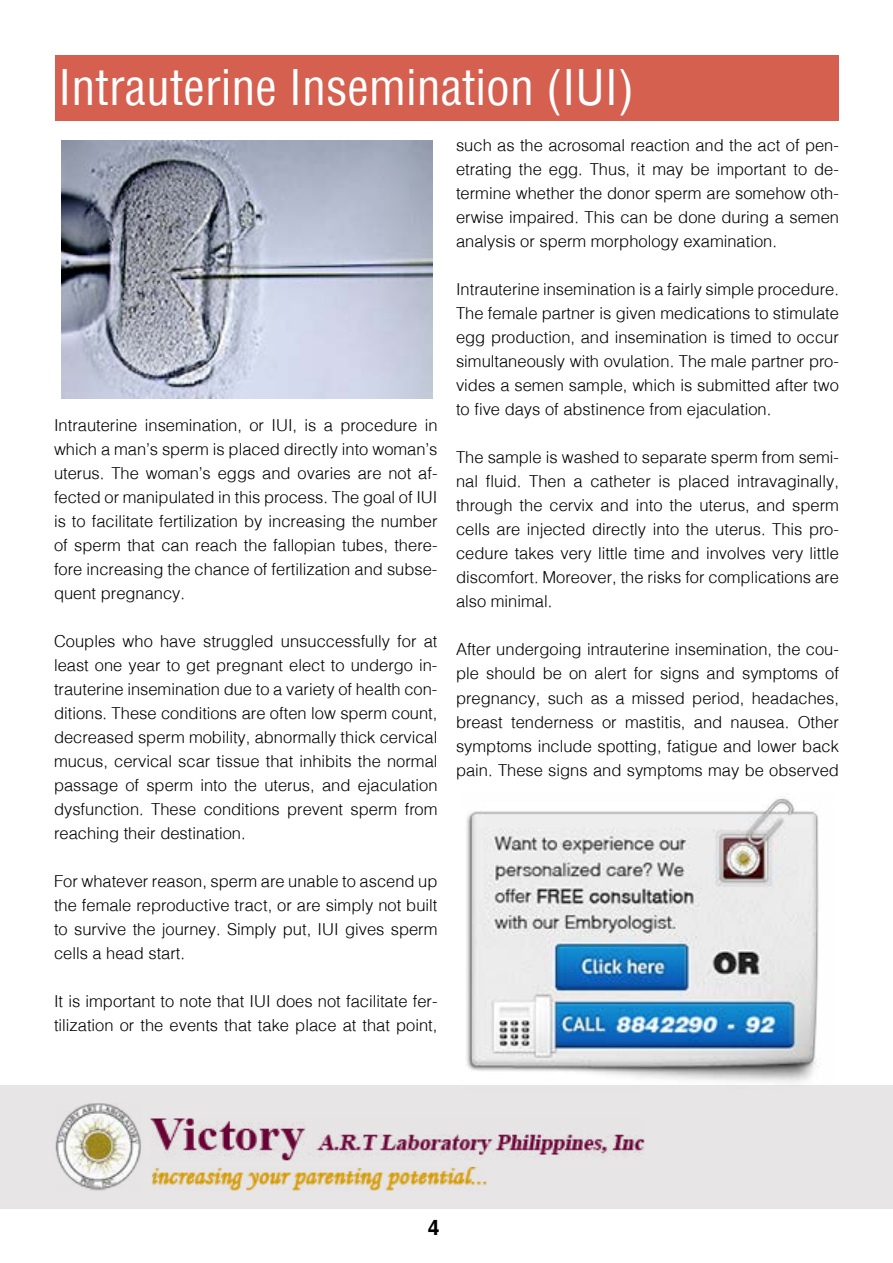
<style>
.page{position:relative;width:893px;height:1263px;background:#fff}
.page>*{position:absolute;margin:0;border:0;box-sizing:border-box;transform-origin:0 0}
.t1{font:condensed 48px "Helvetica";color:#fff}
.t2{font:700 21px "Helvetica";color:#000}
.t3{font:300 16.5px/24px "Helv";color:#000;text-align:justify}
</style>
<div class="page">
<div style="left:0;top:1086px;width:893px;height:123px;background:#e7e5e6"></div>
<img style="left:55px;top:1103px;width:590px;height:88px">
<img style="left:449px;top:797px;width:390px;height:289px">
<div style="left:55px;top:55px;width:784px;height:66px;background:#d66050"></div>
<img style="left:61px;top:140px;width:372px;height:259px">
<h1 class="t1" style="left:58px;top:56px;width:577px">Intrauterine Insemination (IUI)</h1>
<p class="t3" style="left:54px;top:412px;width:385px">Intrauterine insemination, or IUI, is a procedure in which a man’s sperm is placed directly into woman’s uterus. The woman’s eggs and ovaries are not af&shy;fected or manipulated in this process. The goal of IUI is to facilitate fertilization by increasing the number of sperm that can reach the fallopian tubes, there&shy;fore increasing the chance of fertilization and subse&shy;quent pregnancy.</p>
<p class="t3" style="left:54px;top:628px;width:385px">Couples who have struggled unsuccessfully for at least one year to get pregnant elect to undergo in&shy;trauterine insemination due to a variety of health con&shy;ditions. These conditions are often low sperm count, decreased sperm mobility, abnormally thick cervical mucus, cervical scar tissue that inhibits the normal passage of sperm into the uterus, and ejaculation dysfunction. These conditions prevent sperm from reaching their destination.</p>
<p class="t3" style="left:54px;top:869px;width:385px">For whatever reason, sperm are unable to ascend up the female reproductive tract, or are simply not built to survive the journey. Simply put, IUI gives sperm cells a head start.</p>
<p class="t3" style="left:54px;top:989px;width:385px">It is important to note that IUI does not facilitate fer&shy;tilization or the events that take place at that point,</p>
<p class="t3" style="left:456px;top:133px;width:384px">such as the acrosomal reaction and the act of pen&shy;etrating the egg. Thus, it may be important to de&shy;termine whether the donor sperm are somehow oth&shy;erwise impaired. This can be done during a semen analysis or sperm morphology examination.</p>
<p class="t3" style="left:456px;top:277px;width:384px">Intrauterine insemination is a fairly simple procedure.<br>The female partner is given medications to stimulate egg production, and insemination is timed to occur simultaneously with ovulation. The male partner pro&shy;vides a semen sample, which is submitted after two to five days of abstinence from ejaculation.</p>
<p class="t3" style="left:456px;top:445px;width:384px">The sample is washed to separate sperm from semi&shy;nal fluid. Then a catheter is placed intravaginally, through the cervix and into the uterus, and sperm cells are injected directly into the uterus. This pro&shy;cedure takes very little time and involves very little discomfort. Moreover, the risks for complications are also minimal.</p>
<p class="t3" style="left:456px;top:637px;width:384px">After undergoing intrauterine insemination, the cou&shy;ple should be on alert for signs and symptoms of pregnancy, such as a missed period, headaches, breast tenderness or mastitis, and nausea. Other symptoms include spotting, fatigue and lower back pain. These signs and symptoms may be observed</p>
<p class="t2" style="left:428px;top:1215px;width:13px">4</p>
</div>
